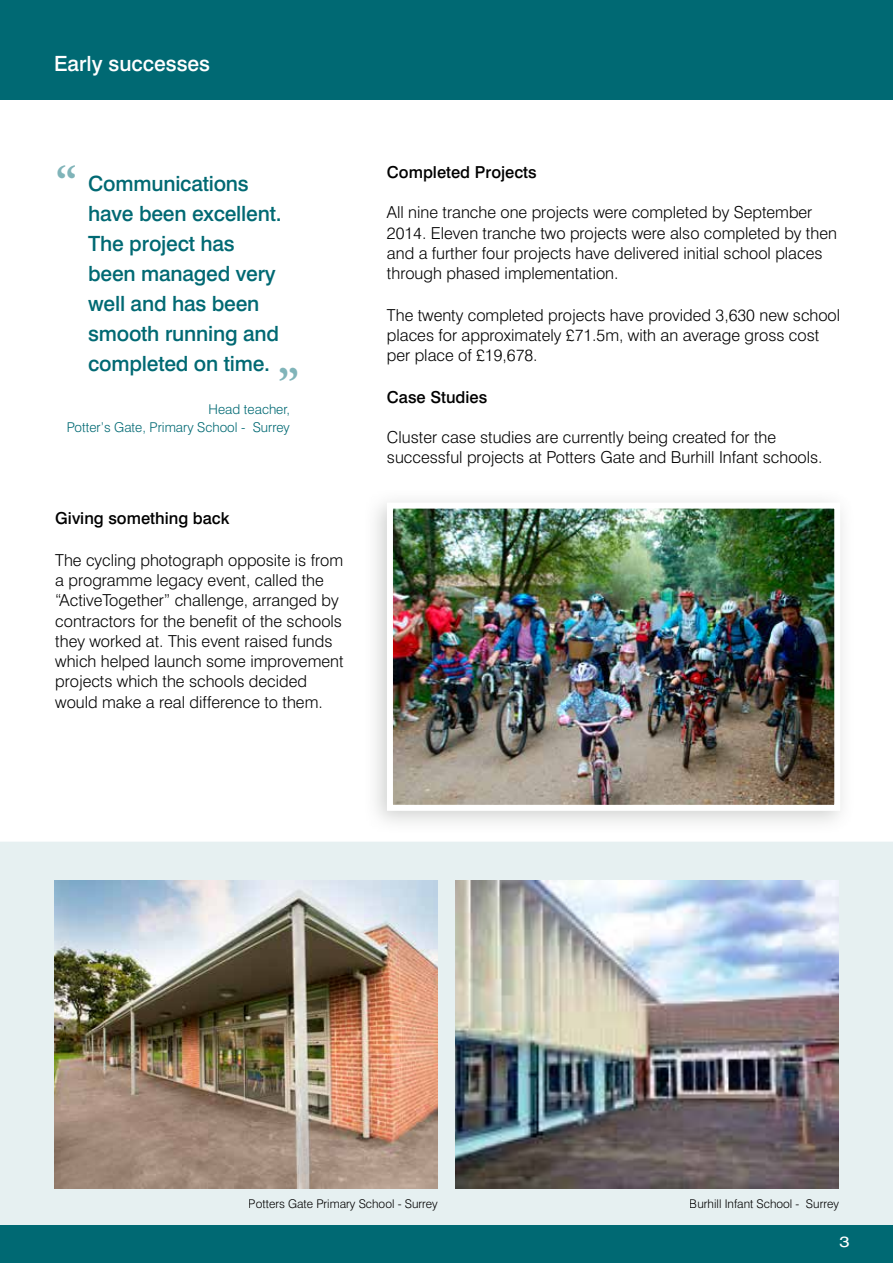
<style>
.page{position:relative;width:893px;height:1263px;background:#fff}
.page>*{position:absolute;margin:0;border:0;box-sizing:border-box;transform-origin:0 0}
.t1{font:700 45px "Adobe Garamond Pro";color:#006973}
.t2{font:500 21px/30px "Swiss 721 BT";letter-spacing:-.01em;color:#006973}
.t3{font:500 21px "Swiss 721 BT";color:#fff}
.t4{font:300 16.5px/20.2px "Swiss 721 BT";color:#000}
.t5{font:500 16.5px "Swiss 721 BT";color:#000}
.t6{font:15px "Swiss 721 BT";color:#fff;scale:1.25 1}
.t7{font:300 13.5px/18px "Swiss 721 BT";color:#006973;text-align:right}
.t8{font:300 12px "Swiss 721 BT";color:#000}
</style>
<div class="page">
<div style="left:0;top:842px;width:893px;height:384px;background:#e6f0f1"></div>
<div style="left:0;top:1226px;width:893px;height:37px;background:#006973"></div>
<div style="left:364px;top:488px;width:490px;height:346px;background:#787c78;opacity:.35"></div>
<img style="left:394px;top:510px;width:439px;height:294px">
<div style="left:387px;top:503px;width:453px;height:308px;border:6px solid #fff"></div>
<div style="left:0;top:0;width:893px;height:99px;background:#006973"></div>
<img style="left:54px;top:881px;width:383px;height:308px">
<img style="left:456px;top:881px;width:383px;height:308px">
<p class="t3" style="left:54px;top:51px;width:158px">Early successes</p>
<h1 class="t1" style="left:55px;top:156px;width:23px">“</h1>
<p class="t2" style="left:88px;top:168px;width:195px">Communications have been excellent.<br>The project has been managed very well and has been smooth running and completed on time.</p>
<p class="t7" style="left:67px;top:400px;width:225px">Head teacher,<br>Potter’s Gate, Primary School - Surrey</p>
<h1 class="t1" style="left:299px;top:389px;width:23px;rotate:-180deg">“</h1>
<p class="t5" style="left:55px;top:508px;width:176px">Giving something back</p>
<p class="t4" style="left:55px;top:550px;width:290px">The cycling photograph opposite is from a programme legacy event, called the “ActiveTogether” challenge, arranged by contractors for the benefit of the schools they worked at. This event raised funds which helped launch some improvement projects which the schools decided would make a real difference to them.</p>
<p class="t5" style="left:387px;top:162px;width:151px">Completed Projects</p>
<p class="t4" style="left:387px;top:202px;width:452px">All nine tranche one projects were completed by September 2014. Eleven tranche two projects were also completed by then and a further four projects have delivered initial school places through phased implementation.</p>
<p class="t4" style="left:387px;top:305px;width:455px">The twenty completed projects have provided 3,630 new school places for approximately £71.5m, with an average gross cost per place of £19,678.</p>
<p class="t5" style="left:387px;top:387px;width:102px">Case Studies</p>
<p class="t4" style="left:387px;top:427px;width:437px">Cluster case studies are currently being created for the successful projects at Potters Gate and Burhill Infant schools.</p>
<p class="t8" style="left:249px;top:1196px;width:190px">Potters Gate Primary School - Surrey</p>
<p class="t8" style="left:690px;top:1197px;width:151px">Burhill Infant School - Surrey</p>
<p class="t6" style="left:839px;top:1233px;width:10px">3</p>
</div>
